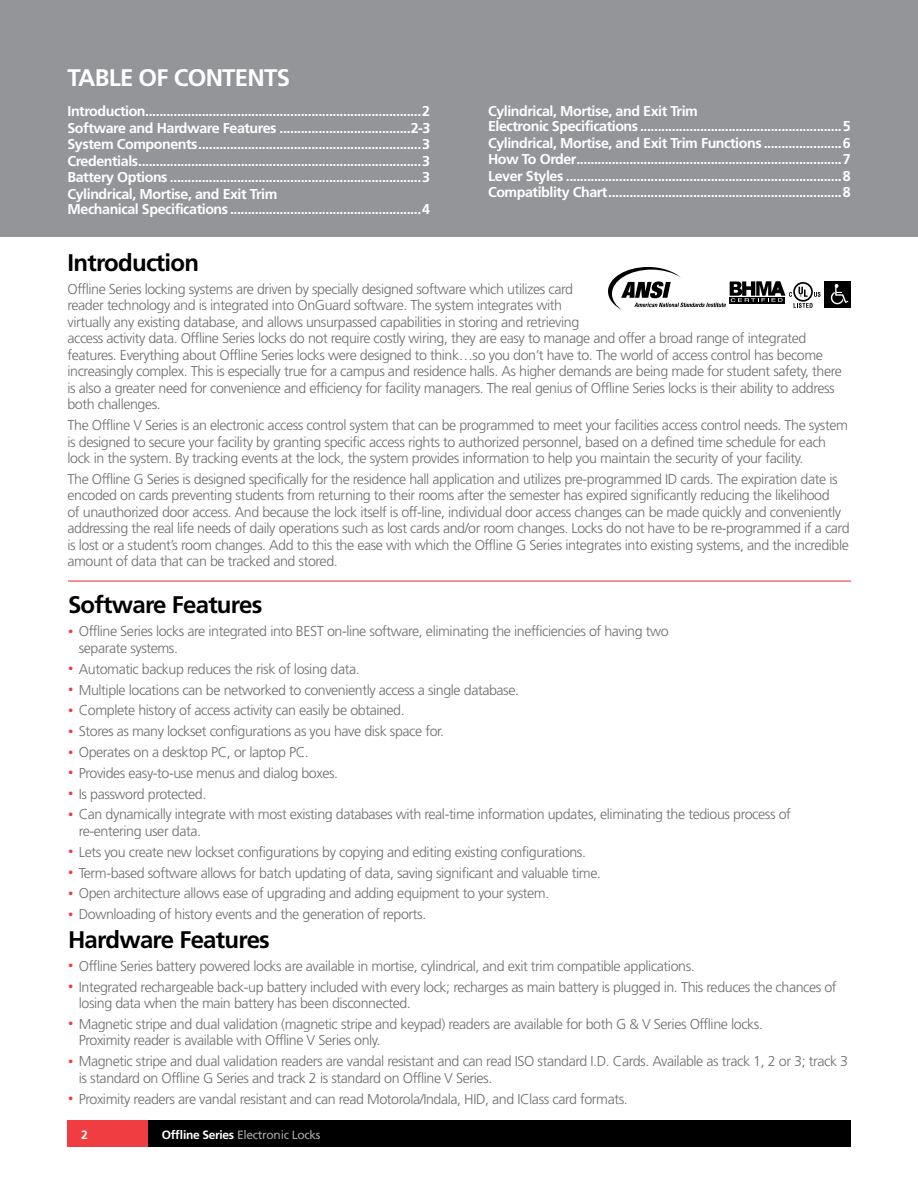
<style>
.page{position:relative;width:918px;height:1188px;background:#fff}
.page>*{position:absolute;margin:0;border:0;box-sizing:border-box;transform-origin:0 0}
.t1{font:700 24px "Frutiger";letter-spacing:-.03em;color:#000}
.t2{font:700 24px "Frutiger";letter-spacing:-.03em;color:#fff}
.t3{font:300 14.25px/16.5px "Frutiger";letter-spacing:-.03em;color:#6d6e71}
.t4{font:700 14.25px/16.5px "Frutiger";letter-spacing:-.03em;color:#fff;text-align:justify}
.t5{font:12px "Frutiger";letter-spacing:-.025em;color:#a7a9ac}
.t6{font:700 12px "Frutiger";color:#fff}
.s1{font-size:10.5px;color:#ef3d42}
.s2{font-weight:700;color:#fff}
</style>
<div class="page">
<div style="left:0;top:0;width:918px;height:237px;background:#939598"></div>
<div style="left:68px;top:1120px;width:80px;height:28px;background:#ef3d42"></div>
<div style="left:148px;top:1120px;width:703px;height:28px;background:#000"></div>
<hr style="left:68px;top:580px;width:783px;height:2px;background:#ef3d42">
<div style="left:824px;top:281px;width:27px;height:26px;background:#000"></div>
<svg style="left:831px;top:284px;width:17px;height:20px"></svg>
<svg style="left:608px;top:267px;width:213px;height:43px"></svg>
<h1 class="t2" style="left:68px;top:64px;width:224px">TABLE OF CONTENTS</h1>
<p class="t4" style="left:68px;top:103px;width:365px">Introduction..............................................................................2<br>Software and Hardware Features .....................................2-3<br>System Components...............................................................3<br>Credentials................................................................................3<br>Battery Options .......................................................................3<br>Cylindrical, Mortise, and Exit Trim</p>
<p class="t4" style="left:68px;top:200px;width:364px">Mechanical Specifications ......................................................4</p>
<p class="t4" style="left:488px;top:104px;width:364px;line-height:15px">Cylindrical, Mortise, and Exit Trim<br>Electronic Specifications .........................................................5</p>
<p class="t4" style="left:488px;top:134px;width:364px">Cylindrical, Mortise, and Exit Trim Functions ......................6<br>How To Order...........................................................................7<br>Lever Styles ..............................................................................8<br>Compatiblity Chart..................................................................8</p>
<h1 class="t1" style="left:68px;top:248px;width:133px">Introduction</h1>
<p class="t3" style="left:68px;top:281px;width:776px">Offline Series locking systems are driven by specially designed software which utilizes card<br>reader technology and is integrated into OnGuard software. The system integrates with<br>virtually any existing database, and allows unsurpassed capabilities in storing and retrieving<br>access activity data. Offline Series locks do not require costly wiring, they are easy to manage and offer a broad range of integrated features. Everything about Offline Series locks were designed to think…so you don’t have to. The world of access control has become increasingly complex. This is especially true for a campus and residence halls. As higher demands are being made for student safety, there is also a greater need for convenience and efficiency for facility managers. The real genius of Offline Series locks is their ability to address both challenges.</p>
<p class="t3" style="left:68px;top:417px;width:782px">The Offline V Series is an electronic access control system that can be programmed to meet your facilities access control needs. The system is designed to secure your facility by granting specific access rights to authorized personnel, based on a defined time schedule for each lock in the system. By tracking events at the lock, the system provides information to help you maintain the security of your facility.</p>
<p class="t3" style="left:68px;top:471px;width:784px">The Offline G Series is designed specifically for the residence hall application and utilizes pre-programmed ID cards. The expiration date is encoded on cards preventing students from returning to their rooms after the semester has expired significantly reducing the likelihood<br>of unauthorized door access. And because the lock itself is off-line, individual door access changes can be made quickly and conveniently addressing the real life needs of daily operations such as lost cards and/or room changes. Locks do not have to be re-programmed if a card is lost or a student’s room changes. Add to this the ease with which the Offline G Series integrates into existing systems, and the incredible amount of data that can be tracked and stored.</p>
<h1 class="t1" style="left:68px;top:591px;width:196px">Software Features</h1>
<p class="t3" style="left:79px;top:623px;width:591px;text-indent:-11px"><span class="s1">•</span> Offline Series locks are integrated into BEST on-line software, eliminating the inefficiencies of having two separate systems.</p>
<p class="t3" style="left:68px;top:661px;width:293px"><span class="s1">•</span> Automatic backup reduces the risk of losing data.</p>
<p class="t3" style="left:68px;top:681px;width:452px"><span class="s1">•</span> Multiple locations can be networked to conveniently access a single database.</p>
<p class="t3" style="left:68px;top:702px;width:338px"><span class="s1">•</span> Complete history of access activity can easily be obtained.</p>
<p class="t3" style="left:68px;top:723px;width:378px"><span class="s1">•</span> Stores as many lockset configurations as you have disk space for.</p>
<p class="t3" style="left:68px;top:744px;width:242px"><span class="s1">•</span> Operates on a desktop PC, or laptop PC.</p>
<p class="t3" style="left:68px;top:765px;width:272px"><span class="s1">•</span> Provides easy-to-use menus and dialog boxes.</p>
<p class="t3" style="left:68px;top:785px;width:140px"><span class="s1">•</span> Is password protected.</p>
<p class="t3" style="left:79px;top:806px;width:714px;text-indent:-11px"><span class="s1">•</span> Can dynamically integrate with most existing databases with real-time information updates, eliminating the tedious process of re-entering user data.</p>
<p class="t3" style="left:68px;top:844px;width:520px"><span class="s1">•</span> Lets you create new lockset configurations by copying and editing existing configurations.</p>
<p class="t3" style="left:68px;top:864px;width:535px"><span class="s1">•</span> Term-based software allows for batch updating of data, saving significant and valuable time.</p>
<p class="t3" style="left:68px;top:885px;width:483px"><span class="s1">•</span> Open architecture allows ease of upgrading and adding equipment to your system.</p>
<p class="t3" style="left:68px;top:906px;width:360px"><span class="s1">•</span> Downloading of history events and the generation of reports.</p>
<h1 class="t1" style="left:68px;top:925px;width:203px">Hardware Features</h1>
<p class="t3" style="left:68px;top:958px;width:628px"><span class="s1">•</span> Offline Series battery powered locks are available in mortise, cylindrical, and exit trim compatible applications.</p>
<p class="t3" style="left:79px;top:978px;width:759px;text-indent:-11px"><span class="s1">•</span> Integrated rechargeable back-up battery included with every lock; recharges as main battery is plugged in. This reduces the chances of losing data when the main battery has been disconnected.</p>
<p class="t3" style="left:79px;top:1016px;width:686px;text-indent:-11px"><span class="s1">•</span> Magnetic stripe and dual validation (magnetic stripe and keypad) readers are available for both G &amp; V Series Offline locks.<br>Proximity reader is available with Offline V Series only.</p>
<p class="t3" style="left:79px;top:1053px;width:771px;text-indent:-11px"><span class="s1">•</span> Magnetic stripe and dual validation readers are vandal resistant and can read ISO standard I.D. Cards. Available as track 1, 2 or 3; track 3 is standard on Offline G Series and track 2 is standard on Offline V Series.</p>
<p class="t3" style="left:68px;top:1090px;width:561px"><span class="s1">•</span> Proximity readers are vandal resistant and can read Motorola/Indala, HID, and IClass card formats.</p>
<p class="t6" style="left:81px;top:1128px;width:8px">2</p>
<p class="t5" style="left:162px;top:1127px;width:160px"><span class="s2">Offline Series</span> Electronic Locks</p>
</div>
